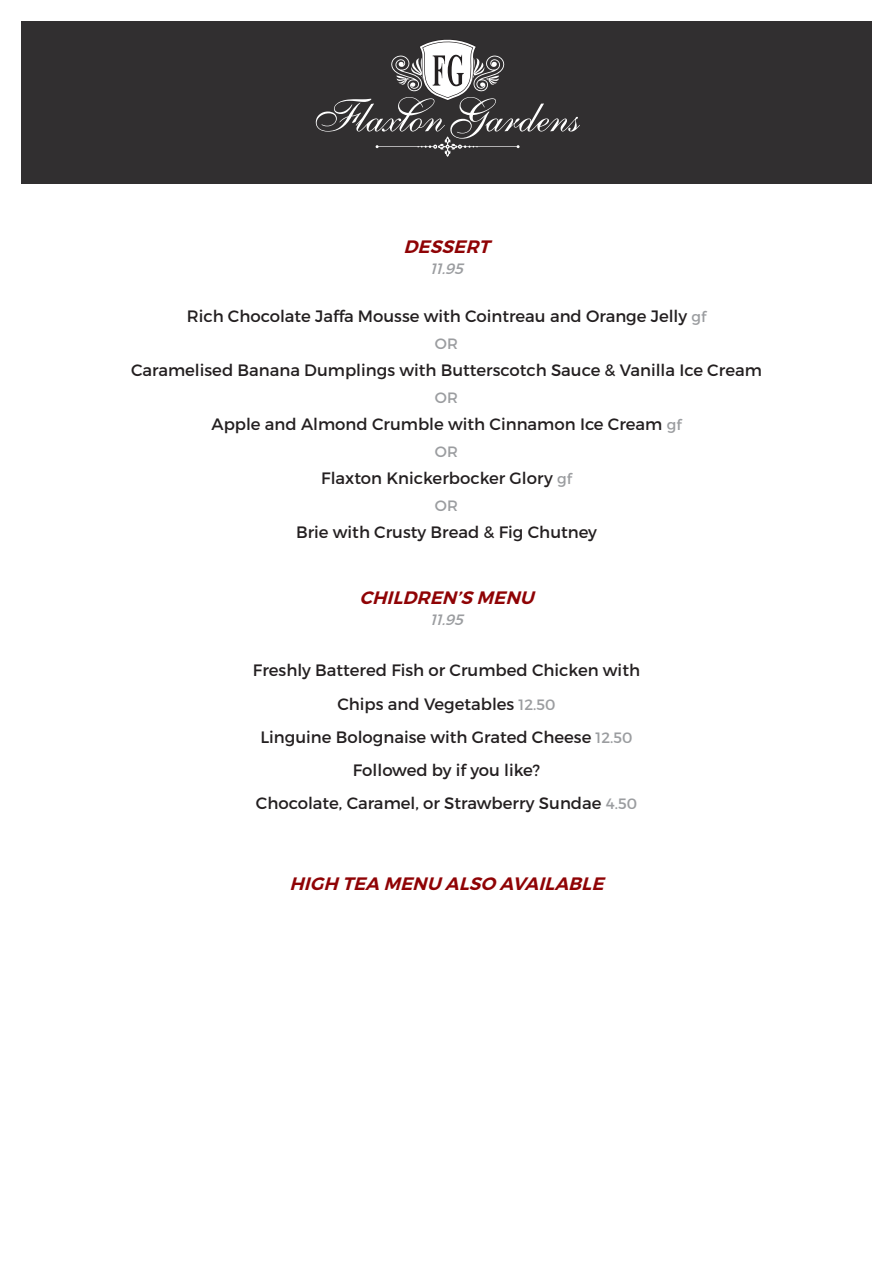
<style>
.page{position:relative;width:893px;height:1263px;background:#fff}
.page>*{position:absolute;margin:0;border:0;box-sizing:border-box;transform-origin:0 0}
.t1{font:italic 600 18px "Montserrat";color:#8f0305}
.t2{font:16.5px "Montserrat";color:#231f20}
.t3{font:italic 15px "Montserrat";color:#9b9da0}
.t4{font:15px "Montserrat";letter-spacing:.01em;color:#9b9da0}
.s1{font-size:15px;color:#9b9da0}
</style>
<div class="page">
<div style="left:21px;top:21px;width:851px;height:163px;background:#312f30"></div>
<svg style="left:316px;top:39px;width:264px;height:118px"></svg>
<p class="t1" style="left:404px;top:236px;width:93px">DESSERT</p>
<p class="t3" style="left:430px;top:260px;width:39px">11.95</p>
<p class="t2" style="left:187px;top:306px;width:521px">Rich Chocolate Jaffa Mousse with Cointreau and Orange Jelly <span class="s1">gf</span></p>
<p class="t4" style="left:435px;top:335px;width:25px">OR</p>
<p class="t2" style="left:131px;top:360px;width:632px">Caramelised Banana Dumplings with Butterscotch Sauce &amp; Vanilla Ice Cream</p>
<p class="t4" style="left:435px;top:389px;width:25px">OR</p>
<p class="t2" style="left:211px;top:414px;width:471px">Apple and Almond Crumble with Cinnamon Ice Cream <span class="s1">gf</span></p>
<p class="t4" style="left:435px;top:443px;width:25px">OR</p>
<p class="t2" style="left:321px;top:468px;width:252px">Flaxton Knickerbocker Glory <span class="s1">gf</span></p>
<p class="t4" style="left:435px;top:497px;width:25px">OR</p>
<p class="t2" style="left:296px;top:522px;width:302px">Brie with Crusty Bread &amp; Fig Chutney</p>
<p class="t1" style="left:360px;top:587px;width:181px">CHILDREN’S MENU</p>
<p class="t3" style="left:430px;top:611px;width:39px">11.95</p>
<p class="t2" style="left:253px;top:660px;width:389px">Freshly Battered Fish or Crumbed Chicken with</p>
<p class="t2" style="left:337px;top:693px;width:220px">Chips and Vegetables <span class="s1">12.50</span></p>
<p class="t2" style="left:260px;top:726px;width:374px">Linguine Bolognaise with Grated Cheese <span class="s1">12.50</span></p>
<p class="t2" style="left:353px;top:759px;width:189px">Followed by if you like?</p>
<p class="t2" style="left:256px;top:792px;width:383px">Chocolate, Caramel, or Strawberry Sundae <span class="s1">4.50</span></p>
<p class="t1" style="left:290px;top:872px;width:321px">HIGH TEA MENU ALSO AVAILABLE</p>
</div>
